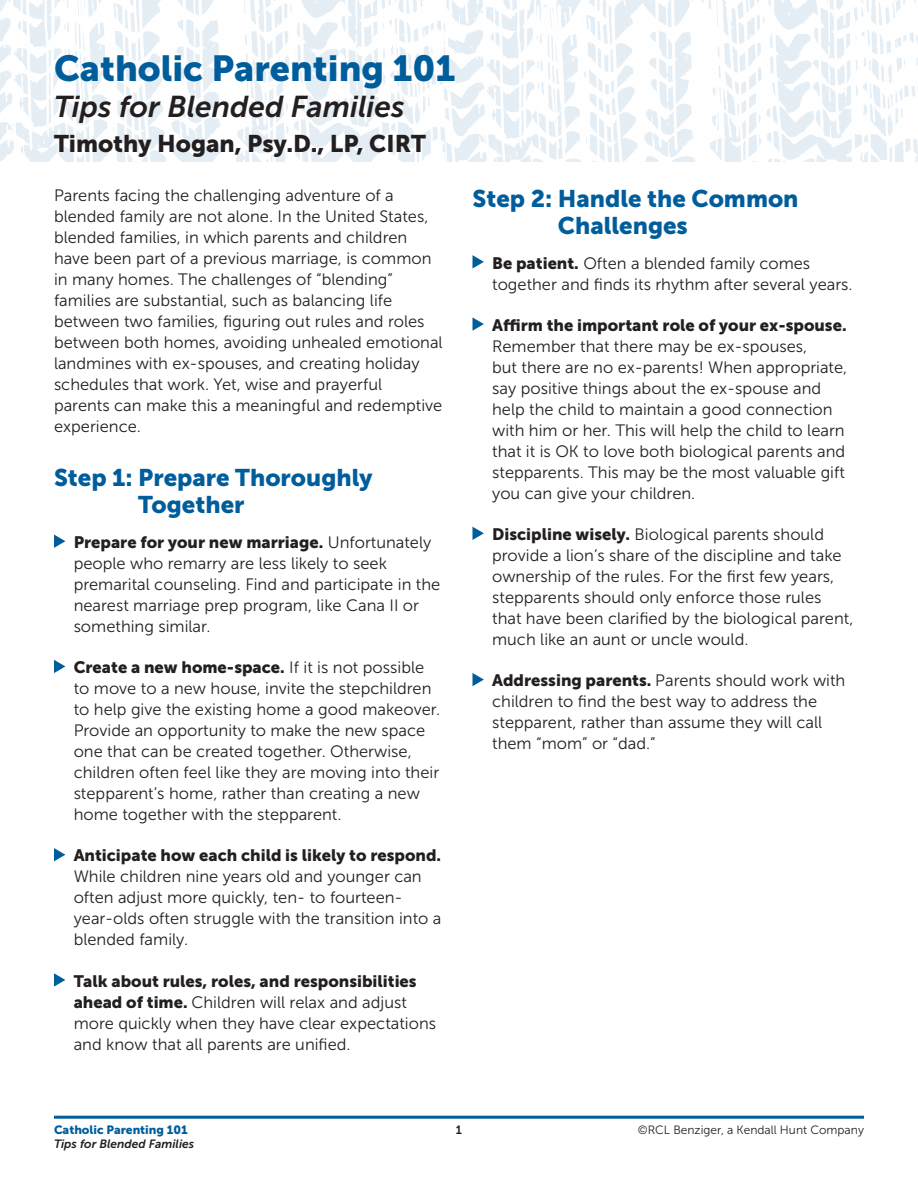
<style>
.page{position:relative;width:918px;height:1188px;background:#fff}
.page>*{position:absolute;margin:0;border:0;box-sizing:border-box;transform-origin:0 0}
.t1{font:36px "Museo Sans 900";color:#005d9c}
.t2{font:italic 30px "Museo Sans 700";color:#231f20}
.FL2_CP_body{font:24px/27px "Museo Sans 900";color:#005d9c}
.t3{font:24px "Museo Sans 900";color:#231f20}
.FL2_CP_body-2{font:16.5px/21px "Museo Sans 300";color:#231f20}
.t4{font:12px "Museo Sans 300";color:#231f20}
.t5{font:italic 12px "Museo Sans 700";color:#231f20}
.t6{font:12px "Museo Sans 900";color:#005d9c}
.t7{font:12px "Museo Sans 700";color:#231f20}
.s1{font-family:"Museo Sans 900"}
</style>
<div class="page">
<img style="left:0;top:0;width:918px;height:162px">
<hr style="left:54px;top:1116px;width:810px;height:3px;background:#005d9c">
<svg style="left:54px;top:535px;width:11px;height:13px"></svg>
<svg style="left:54px;top:660px;width:11px;height:13px"></svg>
<svg style="left:54px;top:848px;width:11px;height:13px"></svg>
<svg style="left:54px;top:973px;width:11px;height:14px"></svg>
<svg style="left:472px;top:255px;width:12px;height:13px"></svg>
<svg style="left:472px;top:317px;width:12px;height:14px"></svg>
<svg style="left:472px;top:527px;width:12px;height:13px"></svg>
<svg style="left:472px;top:673px;width:12px;height:13px"></svg>
<p class="t1" style="left:54px;top:48px;width:403px">Catholic Parenting 101</p>
<p class="t2" style="left:54px;top:90px;width:352px">Tips for Blended Families</p>
<p class="t3" style="left:54px;top:129px;width:374px">Timothy Hogan, Psy.D., LP, CIRT</p>
<p class="FL2_CP_body-2" style="left:54px;top:185px;width:390px">Parents facing the challenging adventure of a blended family are not alone. In the United States, blended families, in which parents and children have been part of a previous marriage, is common in many homes. The challenges of “blending” families are substantial, such as balancing life between two families, figuring out rules and roles between both homes, avoiding unhealed emotional landmines with ex-spouses, and creating holiday schedules that work. Yet, wise and prayerful<br>parents can make this a meaningful and redemptive experience.</p>
<p class="FL2_CP_body" style="left:138px;top:464px;width:236px;text-indent:-84px">Step 1: Prepare Thoroughly<br>Together</p>
<p class="FL2_CP_body-2" style="left:74px;top:532px;width:368px"><span class="s1">Prepare for your new marriage.</span> Unfortunately people who remarry are less likely to seek premarital counseling. Find and participate in the nearest marriage prep program, like Cana II or something similar.</p>
<p class="FL2_CP_body-2" style="left:74px;top:657px;width:368px"><span class="s1">Create a new home-space.</span> If it is not possible to move to a new house, invite the stepchildren to help give the existing home a good makeover.<br>Provide an opportunity to make the new space one that can be created together. Otherwise, children often feel like they are moving into their stepparent’s home, rather than creating a new home together with the stepparent.</p>
<p class="FL2_CP_body-2" style="left:74px;top:845px;width:369px"><span class="s1">Anticipate how each child is likely to respond.<br></span>While children nine years old and younger can often adjust more quickly, ten- to fourteen&shy;year-olds often struggle with the transition into a blended family.</p>
<p class="FL2_CP_body-2" style="left:74px;top:971px;width:364px"><span class="s1">Talk about rules, roles, and responsibilities ahead of time.</span> Children will relax and adjust more quickly when they have clear expectations and know that all parents are unified.</p>
<p class="FL2_CP_body" style="left:558px;top:185px;width:242px;text-indent:-85px">Step 2: Handle the Common<br>Challenges</p>
<p class="FL2_CP_body-2" style="left:492px;top:252px;width:362px"><span class="s1">Be patient.</span> Often a blended family comes together and finds its rhythm after several years.</p>
<p class="FL2_CP_body-2" style="left:492px;top:315px;width:357px"><span class="s1">Affirm the important role of your ex-spouse.<br></span>Remember that there may be ex-spouses,<br>but there are no ex-parents! When appropriate, say positive things about the ex-spouse and help the child to maintain a good connection with him or her. This will help the child to learn that it is OK to love both biological parents and stepparents. This may be the most valuable gift you can give your children.</p>
<p class="FL2_CP_body-2" style="left:492px;top:524px;width:363px"><span class="s1">Discipline wisely.</span> Biological parents should provide a lion’s share of the discipline and take ownership of the rules. For the first few years, stepparents should only enforce those rules that have been clarified by the biological parent, much like an aunt or uncle would.</p>
<p class="FL2_CP_body-2" style="left:492px;top:670px;width:355px"><span class="s1">Addressing parents.</span> Parents should work with children to find the best way to address the stepparent, rather than assume they will call them “mom” or “dad.”</p>
<p class="t6" style="left:54px;top:1123px;width:135px">Catholic Parenting 101</p>
<p class="t7" style="left:456px;top:1123px;width:8px">1</p>
<p class="t4" style="left:638px;top:1123px;width:228px">©RCL Benziger, a Kendall Hunt Company</p>
<p class="t5" style="left:54px;top:1138px;width:142px">Tips for Blended Families</p>
</div>
